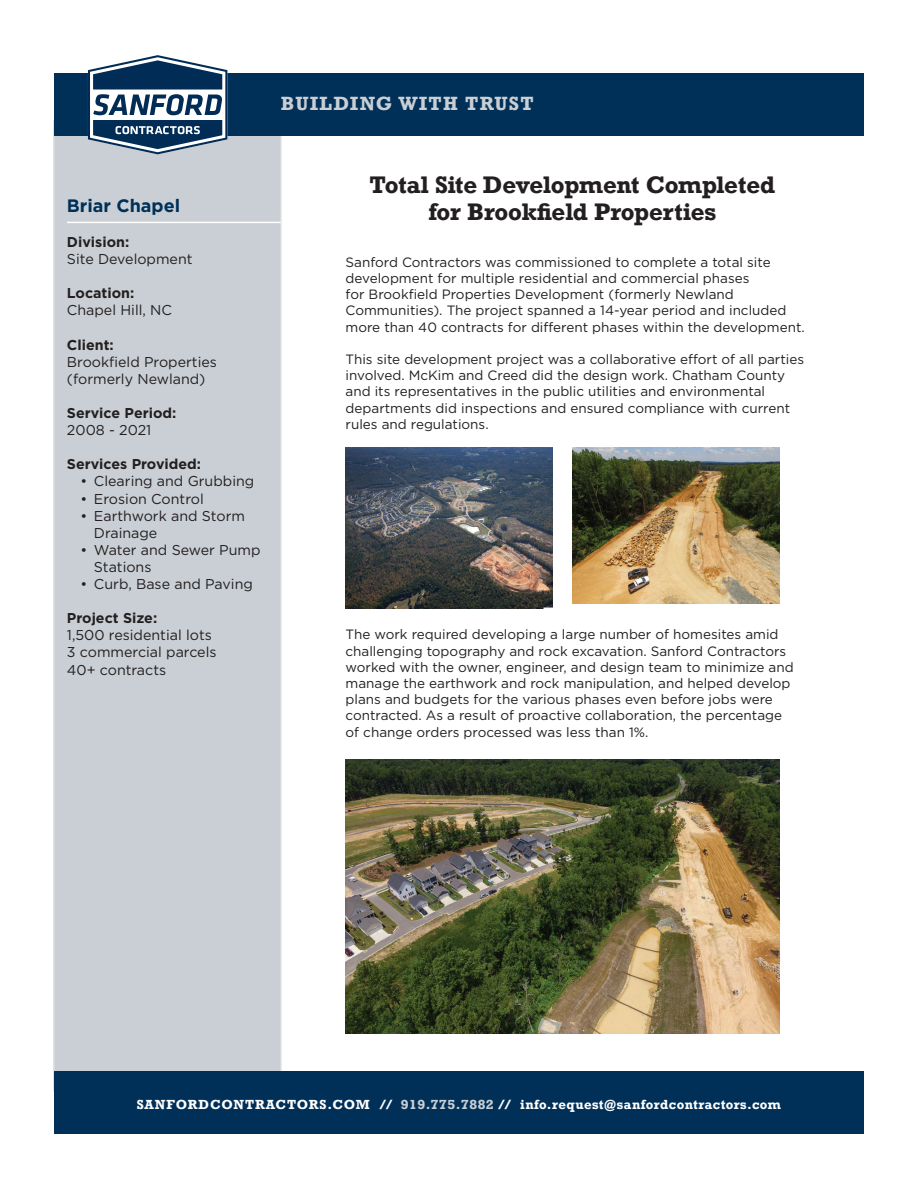
<style>
.page{position:relative;width:918px;height:1188px;background:#fff}
.page>*{position:absolute;margin:0;border:0;box-sizing:border-box;transform-origin:0 0}
.t1{font:700 22.5px/27px "Rockwell";letter-spacing:-.015em;color:#231f20;text-align:center}
.t2{font:700 18px "Rockwell";letter-spacing:.08em;color:#c9cfd4}
.t3{font:700 18px "Gotham";color:#003058}
.t4{font:14.25px/17.1px "Gotham";color:#231f20}
.t5{font:700 14.25px "Gotham";color:#231f20}
.t6{font:13.5px/16.2px "Gotham";color:#231f20}
.t7{font:700 12.3px "Rockwell";letter-spacing:.04em;color:#fff}
.s1{color:#c9cfd4}
</style>
<div class="page">
<div style="left:53px;top:120px;width:229px;height:972px;background:#c9cfd4;border:2px solid #d8dbe0"></div>
<div style="left:54px;top:73px;width:810px;height:62px;background:#003058"></div>
<div style="left:54px;top:1072px;width:810px;height:62px;background:#003058"></div>
<svg style="left:88px;top:55px;width:139px;height:99px"></svg>
<hr style="left:67px;top:222px;width:214px;height:1px;background:#fff">
<img style="left:346px;top:448px;width:207px;height:160px">
<img style="left:572px;top:448px;width:208px;height:155px">
<img style="left:346px;top:759px;width:434px;height:275px">
<h2 class="t2" style="left:281px;top:92px;width:254px">BUILDING WITH TRUST</h2>
<h2 class="t3" style="left:67px;top:194px;width:115px">Briar Chapel</h2>
<p class="t5" style="left:67px;top:233px;width:64px">Division:</p>
<p class="t4" style="left:67px;top:250px;width:127px">Site Development</p>
<p class="t5" style="left:67px;top:284px;width:69px">Location:</p>
<p class="t4" style="left:67px;top:302px;width:107px">Chapel Hill, NC</p>
<p class="t5" style="left:67px;top:335px;width:48px">Client:</p>
<p class="t4" style="left:67px;top:353px;width:152px">Brookfield Properties (formerly Newland)</p>
<p class="t5" style="left:67px;top:404px;width:111px">Service Period:</p>
<p class="t4" style="left:67px;top:421px;width:86px">2008 - 2021</p>
<p class="t5" style="left:67px;top:455px;width:136px">Services Provided:</p>
<p class="t4" style="left:80px;top:473px;width:175px">• Clearing and Grubbing</p>
<p class="t4" style="left:80px;top:490px;width:125px">• Erosion Control</p>
<p class="t4" style="left:94px;top:507px;width:153px;text-indent:-13px">• Earthwork and Storm<br>Drainage</p>
<p class="t4" style="left:94px;top:541px;width:168px;text-indent:-13px">• Water and Sewer Pump<br>Stations</p>
<p class="t4" style="left:80px;top:575px;width:174px">• Curb, Base and Paving</p>
<p class="t5" style="left:67px;top:609px;width:92px">Project Size:</p>
<p class="t4" style="left:67px;top:627px;width:151px">1,500 residential lots<br>3 commercial parcels<br>40+ contracts</p>
<h1 class="t1" style="left:370px;top:171px;width:407px">Total Site Development Completed for Brookfield Properties</h1>
<p class="t6" style="left:346px;top:254px;width:461px">Sanford Contractors was commissioned to complete a total site development for multiple residential and commercial phases<br>for Brookfield Properties Development (formerly Newland Communities). The project spanned a 14-year period and included more than 40 contracts for different phases within the development.</p>
<p class="t6" style="left:346px;top:351px;width:460px">This site development project was a collaborative effort of all parties involved. McKim and Creed did the design work. Chatham County and its representatives in the public utilities and environmental departments did inspections and ensured compliance with current rules and regulations.</p>
<p class="t6" style="left:346px;top:626px;width:450px">The work required developing a large number of homesites amid challenging topography and rock excavation. Sanford Contractors worked with the owner, engineer, and design team to minimize and manage the earthwork and rock manipulation, and helped develop plans and budgets for the various phases even before jobs were contracted. As a result of proactive collaboration, the percentage of change orders processed was less than 1%.</p>
<p class="t7" style="left:137px;top:1096px;width:646px">SANFORDCONTRACTORS.COM // <span class="s1">919.775.7882</span> // info.request@sanfordcontractors.com</p>
</div>
